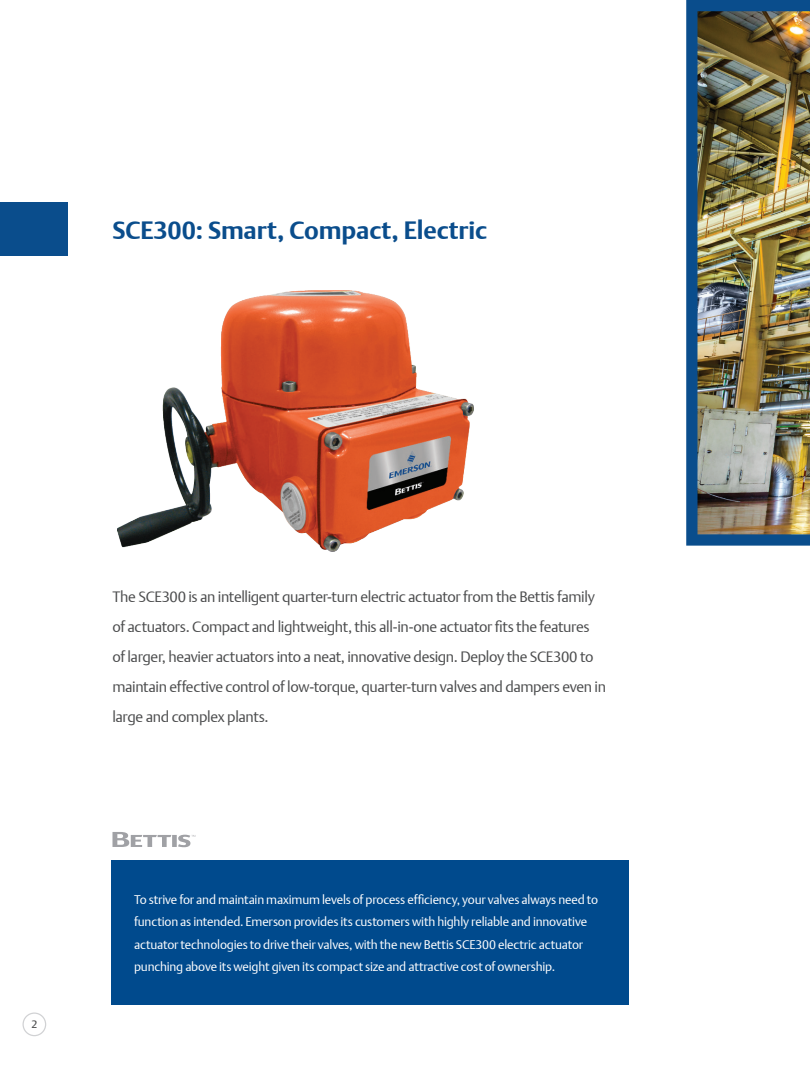
<style>
.page{position:relative;width:810px;height:1080px;background:#fff}
.page>*{position:absolute;margin:0;border:0;box-sizing:border-box;transform-origin:0 0}
.t1{font:700 25px "DTL Argo T";letter-spacing:-.005em;color:#0a4d8c}
.t2{font:15px/30px "DTL Argo T Light";letter-spacing:-.025em;color:#4b4c4d}
.t3{font:12.5px/22.5px "DTL Argo T Light";letter-spacing:-.015em;color:#fff}
.t4{font:10.62px "DTL Argo T";color:#4b4c4d}
</style>
<div class="page">
<div style="left:22px;top:1012px;width:24px;height:24px;border:1px solid #d1d2d4;border-radius:50%"></div>
<div style="left:0;top:202px;width:68px;height:54px;background:#0a4d8c"></div>
<img style="left:686px;top:0;width:124px;height:546px">
<img style="left:117px;top:291px;width:356px;height:260px">
<div style="left:112px;top:861px;width:517px;height:144px;background:#004a8d"></div>
<svg style="left:112px;top:832px;width:83px;height:15px"></svg>
<h1 class="t1" style="left:112px;top:215px;width:376px">SCE300: Smart, Compact, Electric</h1>
<p class="t4" style="left:31px;top:1018px;width:7px">2</p>
<p class="t2" style="left:112px;top:582px;width:495px">The SCE300 is an intelligent quarter-turn electric actuator from the Bettis family of actuators. Compact and lightweight, this all-in-one actuator fits the features<br>of larger, heavier actuators into a neat, innovative design. Deploy the SCE300 to maintain effective control of low-torque, quarter-turn valves and dampers even in large and complex plants.</p>
<p class="t3" style="left:134px;top:888px;width:466px">To strive for and maintain maximum levels of process efficiency, your valves always need to function as intended. Emerson provides its customers with highly reliable and innovative actuator technologies to drive their valves, with the new Bettis SCE300 electric actuator punching above its weight given its compact size and attractive cost of ownership.</p>
</div>
